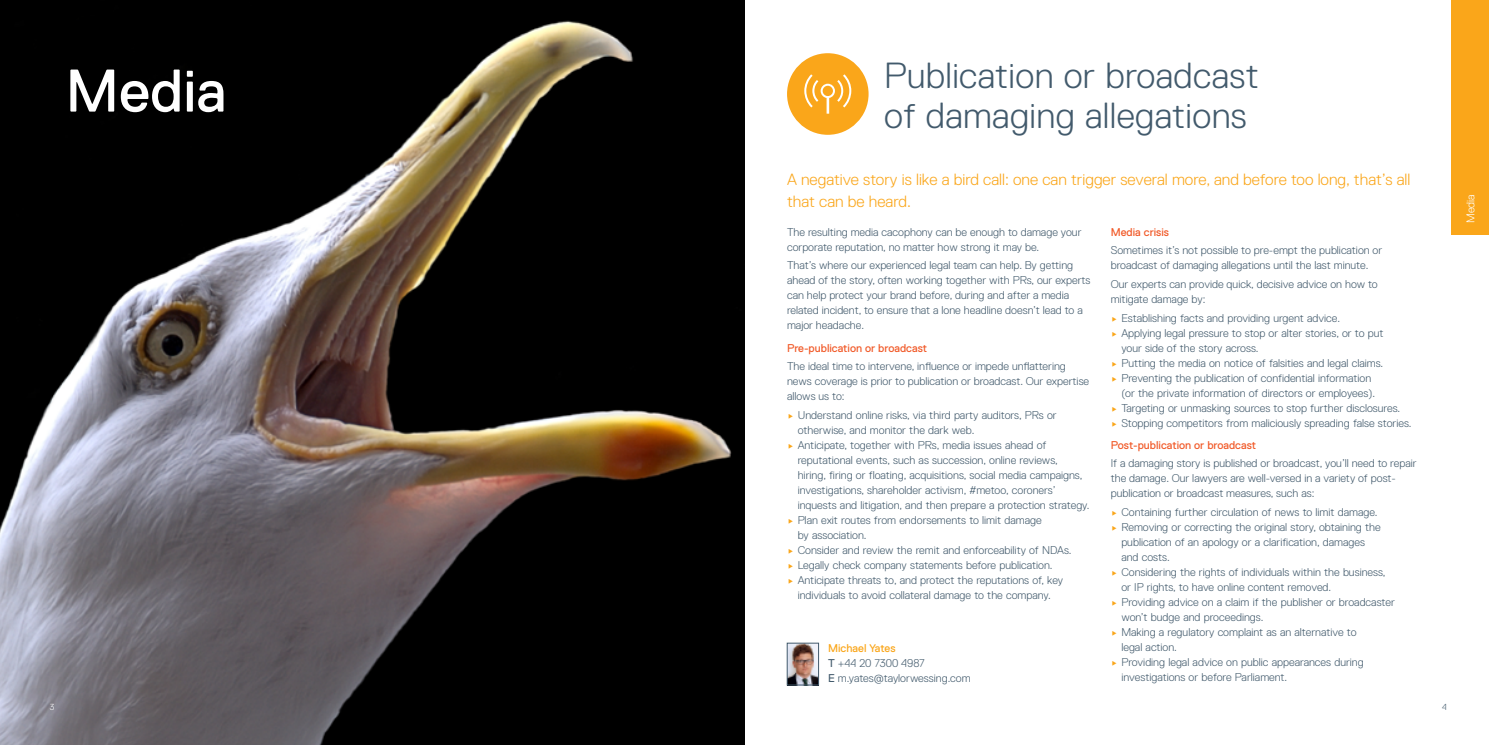
<style>
.page{position:relative;width:1489px;height:745px;background:#fff}
.page>*{position:absolute;margin:0;border:0;box-sizing:border-box;transform-origin:0 0}
.t1{font:60px "Replica Pro";color:#fff}
.t2{font:300 36.25px/40px "Replica Pro";letter-spacing:.01em;color:#425a6c}
.t3{font:300 16.25px/22.5px "Replica Pro";color:#faa61a}
.t4{font:300 11.25px/15px "Replica Pro";color:#425a6c}
.t5{font:11.25px "Replica Pro";color:#f15a29}
.t6{font:300 11.25px "Replica Pro";color:#fff}
.t7{font:300 8.75px "Replica Pro";color:#fff}
.t8{font:300 8.75px "Replica Pro";color:#425a6c}
.s1{font-weight:400;color:#faa61a}
.s2{font-weight:400}
</style>
<div class="page">
<img style="left:0;top:0;width:744px;height:744px">
<img style="left:789px;top:644px;width:27px;height:38px">
<div style="left:787px;top:642px;width:31px;height:42px;border:1px solid #425a6c"></div>
<div style="left:787px;top:53px;width:81px;height:82px;background:#faa61a;border-radius:50%"></div>
<div style="left:1451px;top:0;width:37px;height:234px;background:#faa61a"></div>
<svg style="left:804px;top:74px;width:47px;height:40px"></svg>
<h1 class="t1" style="left:66px;top:57px;width:162px">Media</h1>
<p class="t7" style="left:50px;top:701px;width:6px">3</p>
<h2 class="t2" style="left:884px;top:56px;width:376px">Publication or broadcast of damaging allegations</h2>
<h3 class="t3" style="left:787px;top:168px;width:625px">A negative story is like a bird call: one can trigger several more, and before too long, that’s all that can be heard.</h3>
<p class="t4" style="left:787px;top:224px;width:296px">The resulting media cacophony can be enough to damage your corporate reputation, no matter how strong it may be.</p>
<p class="t4" style="left:787px;top:258px;width:305px">That’s where our experienced legal team can help. By getting ahead of the story, often working together with PRs, our experts can help protect your brand before, during and after a media related incident, to ensure that a lone headline doesn’t lead to a major headache.</p>
<p class="t5" style="left:787px;top:341px;width:142px">Pre-publication or broadcast</p>
<p class="t4" style="left:787px;top:358px;width:304px">The ideal time to intervene, influence or impede unflattering news coverage is prior to publication or broadcast. Our expertise allows us to:</p>
<p class="t4" style="left:797px;top:407px;width:293px">Understand online risks, via third party auditors, PRs or otherwise, and monitor the dark web.<br>Anticipate, together with PRs, media issues ahead of reputational events, such as succession, online reviews,<br>hiring, firing or floating, acquisitions, social media campaigns, investigations, shareholder activism, #metoo, coroners’ inquests and litigation, and then prepare a protection strategy.<br>Plan exit routes from endorsements to limit damage<br>by association.<br>Consider and review the remit and enforceability of NDAs.<br>Legally check company statements before publication.<br>Anticipate threats to, and protect the reputations of, key individuals to avoid collateral damage to the company.</p>
<p class="t4" style="left:828px;top:640px;width:144px"><span class="s1">Michael Yates<br></span><span class="s2">T</span> +44 20 7300 4987<br><span class="s2">E</span> m.yates@taylorwessing.com</p>
<p class="t5" style="left:1110px;top:225px;width:60px">Media crisis</p>
<p class="t4" style="left:1110px;top:243px;width:273px">Sometimes it’s not possible to pre-empt the publication or broadcast of damaging allegations until the last minute.</p>
<p class="t4" style="left:1110px;top:276px;width:268px">Our experts can provide quick, decisive advice on how to mitigate damage by:</p>
<p class="t4" style="left:1121px;top:310px;width:292px">Establishing facts and providing urgent advice.<br>Applying legal pressure to stop or alter stories, or to put<br>your side of the story across.<br>Putting the media on notice of falsities and legal claims.<br>Preventing the publication of confidential information<br>(or the private information of directors or employees).<br>Targeting or unmasking sources to stop further disclosures.<br>Stopping competitors from maliciously spreading false stories.</p>
<p class="t5" style="left:1110px;top:438px;width:147px">Post-publication or broadcast</p>
<p class="t4" style="left:1110px;top:455px;width:307px">If a damaging story is published or broadcast, you’ll need to repair the damage. Our lawyers are well-versed in a variety of post&shy;publication or broadcast measures, such as:</p>
<p class="t4" style="left:1121px;top:504px;width:275px">Containing further circulation of news to limit damage.<br>Removing or correcting the original story, obtaining the publication of an apology or a clarification, damages<br>and costs.<br>Considering the rights of individuals within the business, or IP rights, to have online content removed.<br>Providing advice on a claim if the publisher or broadcaster won’t budge and proceedings.<br>Making a regulatory complaint as an alternative to<br>legal action.<br>Providing legal advice on public appearances during investigations or before Parliament.</p>
<p class="t6" style="left:1464px;top:223px;width:30px;rotate:-90deg">Media</p>
<p class="t8" style="left:1441px;top:701px;width:6px">4</p>
</div>
